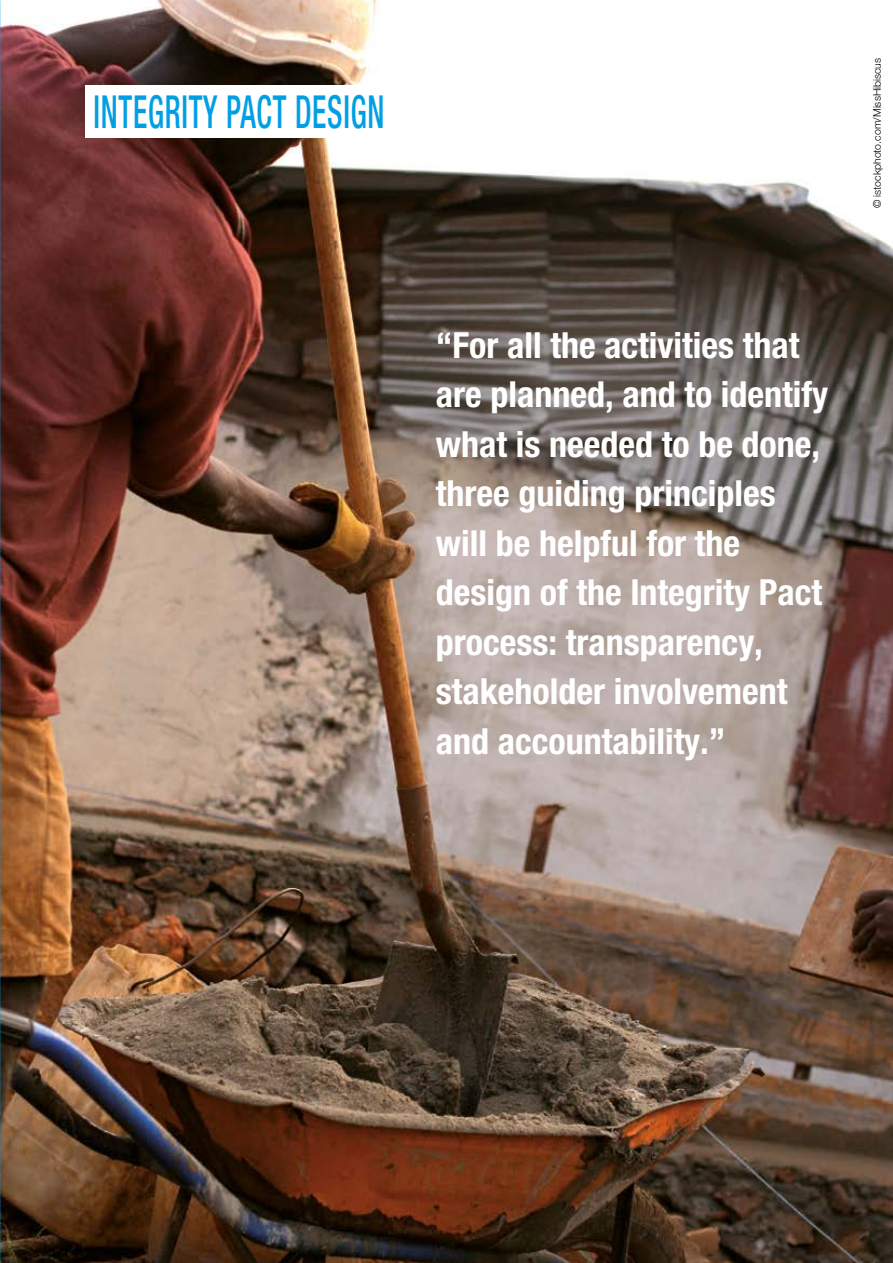
<style>
.page{position:relative;width:893px;height:1263px;background:#fff}
.page>*{position:absolute;margin:0;border:0;box-sizing:border-box;transform-origin:0 0}
.t1{font:500 condensed 45.6px "Helvetica Neue";letter-spacing:.025em;color:#009fe3;scale:.65 1}
.t2{font:700 condensed 36px/49.5px "Helvetica Neue";color:#fff}
.t3{font:300 10.5px "Helvetica Neue";color:#000}
</style>
<div class="page">
<img style="left:0;top:0;width:893px;height:1263px">
<div style="left:85px;top:85px;width:308px;height:53px;background:#fff"></div>
<p class="t1" style="left:94px;top:85px;width:449px">INTEGRITY PACT DESIGN</p>
<p class="t3" style="left:871px;top:208px;width:152px;rotate:-90deg">© istockphoto.com/MissHibiscus</p>
<p class="t2" style="left:436px;top:319px;width:394px">“For all the activities that are planned, and to identify what is needed to be done, three guiding principles will be helpful for the design of the Integrity Pact process: transparency, stakeholder involvement and accountability.”</p>
</div>
